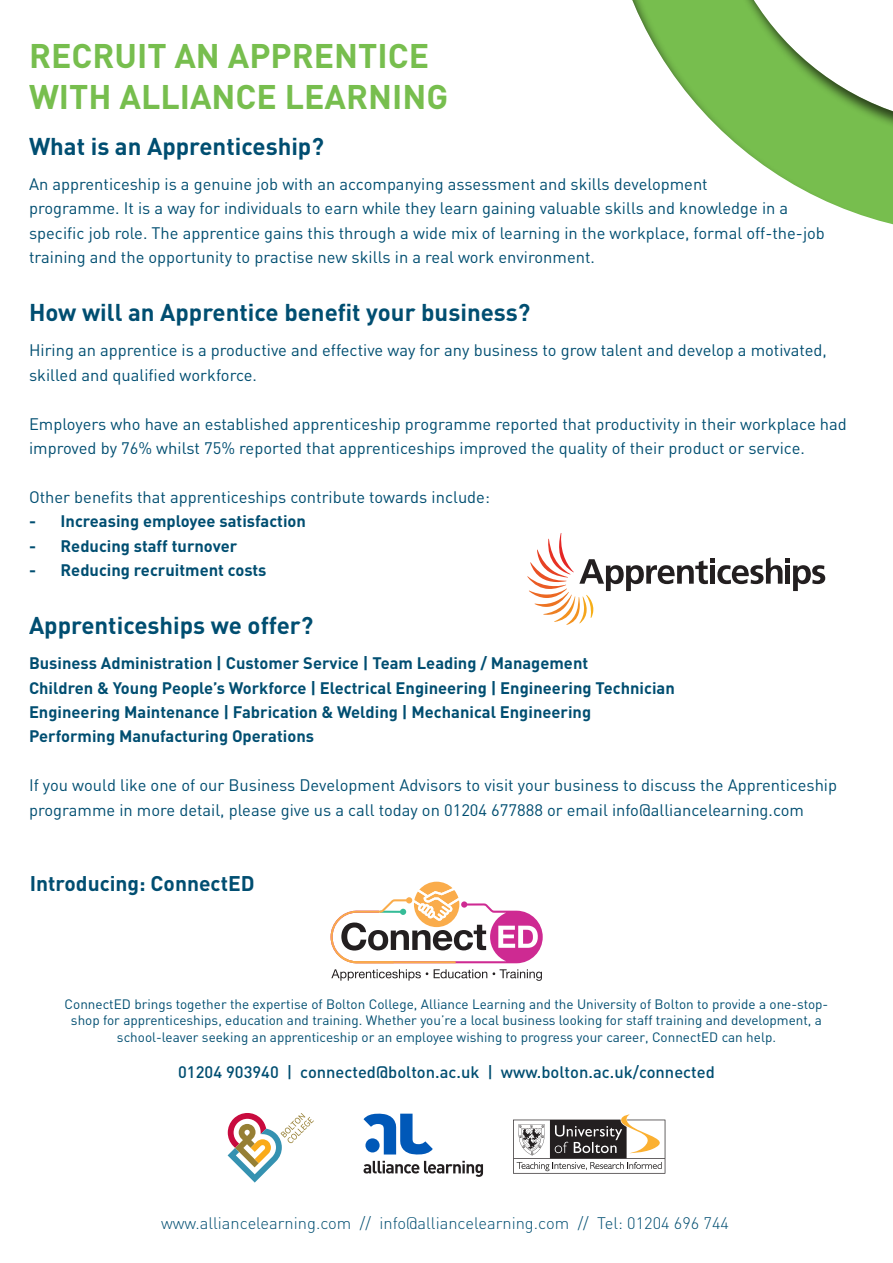
<style>
.page{position:relative;width:893px;height:1263px;background:#fff}
.page>*{position:absolute;margin:0;border:0;box-sizing:border-box;transform-origin:0 0}
.t1{font:700 33.75px/40.5px "DIN";color:#77be4e}
.t2{font:700 24px "DIN";color:#004e71}
.t3{font:700 21px "DIN";color:#004e71}
.t4{font:16.5px/24.5px "DIN";color:#004e71}
.t5{font:700 16.5px/24.5px "DIN";color:#004e71}
.t6{font:300 16.5px "DIN";color:#004e71}
.t7{font:500 16.5px "DIN";color:#004e71}
.t8{font:13.5px/16.2px "DIN";color:#004e71;text-align:center}
</style>
<div class="page">
<div style="left:603px;top:0;width:290px;height:236px;background:#231f20;opacity:.75"></div>
<svg style="left:331px;top:969px;width:97px;height:12px"></svg>
<svg style="left:434px;top:969px;width:53px;height:9px"></svg>
<svg style="left:493px;top:969px;width:49px;height:12px"></svg>
<svg style="left:331px;top:882px;width:212px;height:81px"></svg>
<svg style="left:364px;top:1113px;width:119px;height:64px"></svg>
<svg style="left:228px;top:1113px;width:86px;height:69px"></svg>
<svg style="left:527px;top:533px;width:298px;height:92px"></svg>
<div style="left:785px;top:566px;width:5px;height:18px;background:#231f20"></div>
<svg style="left:513px;top:1114px;width:153px;height:59px"></svg>
<h1 class="t1" style="left:29px;top:35px;width:421px">RECRUIT AN APPRENTICE<br>WITH ALLIANCE LEARNING</h1>
<h2 class="t2" style="left:29px;top:130px;width:296px">What is an Apprenticeship?</h2>
<p class="t4" style="left:29px;top:171px;width:797px">An apprenticeship is a genuine job with an accompanying assessment and skills development<br>programme. It is a way for individuals to earn while they learn gaining valuable skills and knowledge in a specific job role. The apprentice gains this through a wide mix of learning in the workplace, formal off-the-job training and the opportunity to practise new skills in a real work environment.</p>
<h2 class="t2" style="left:29px;top:297px;width:503px">How will an Apprentice benefit your business?</h2>
<p class="t4" style="left:29px;top:338px;width:799px">Hiring an apprentice is a productive and effective way for any business to grow talent and develop a motivated, skilled and qualified workforce.</p>
<p class="t4" style="left:29px;top:411px;width:819px">Employers who have an established apprenticeship programme reported that productivity in their workplace had improved by 76% whilst 75% reported that apprenticeships improved the quality of their product or service.</p>
<p class="t4" style="left:29px;top:484px;width:462px">Other benefits that apprenticeships contribute towards include:</p>
<p class="t5" style="left:29px;top:508px;width:279px">- Increasing employee satisfaction</p>
<p class="t5" style="left:29px;top:533px;width:210px">- Reducing staff turnover</p>
<p class="t5" style="left:29px;top:557px;width:239px">- Reducing recruitment costs</p>
<h2 class="t2" style="left:29px;top:610px;width:286px">Apprenticeships we offer?</h2>
<p class="t5" style="left:29px;top:650px;width:647px">Business Administration | Customer Service | Team Leading / Management<br>Children &amp; Young People’s Workforce | Electrical Engineering | Engineering Technician Engineering Maintenance | Fabrication &amp; Welding | Mechanical Engineering Performing Manufacturing Operations</p>
<p class="t4" style="left:29px;top:773px;width:810px">If you would like one of our Business Development Advisors to visit your business to discuss the Apprenticeship programme in more detail, please give us a call today on 01204 677888 or email info@alliancelearning.com</p>
<p class="t3" style="left:30px;top:869px;width:226px">Introducing: ConnectED</p>
<p class="t8" style="left:65px;top:996px;width:765px">ConnectED brings together the expertise of Bolton College, Alliance Learning and the University of Bolton to provide a one-stop&shy;shop for apprenticeships, education and training. Whether you’re a local business looking for staff training and development, a school-leaver seeking an apprenticeship or an employee wishing to progress your career, ConnectED can help.</p>
<p class="t7" style="left:178px;top:1061px;width:538px">01204 903940 | connected@bolton.ac.uk | www.bolton.ac.uk/connected</p>
<p class="t6" style="left:161px;top:1213px;width:569px">www.alliancelearning.com // info@alliancelearning.com // Tel: 01204 696 744</p>
</div>
